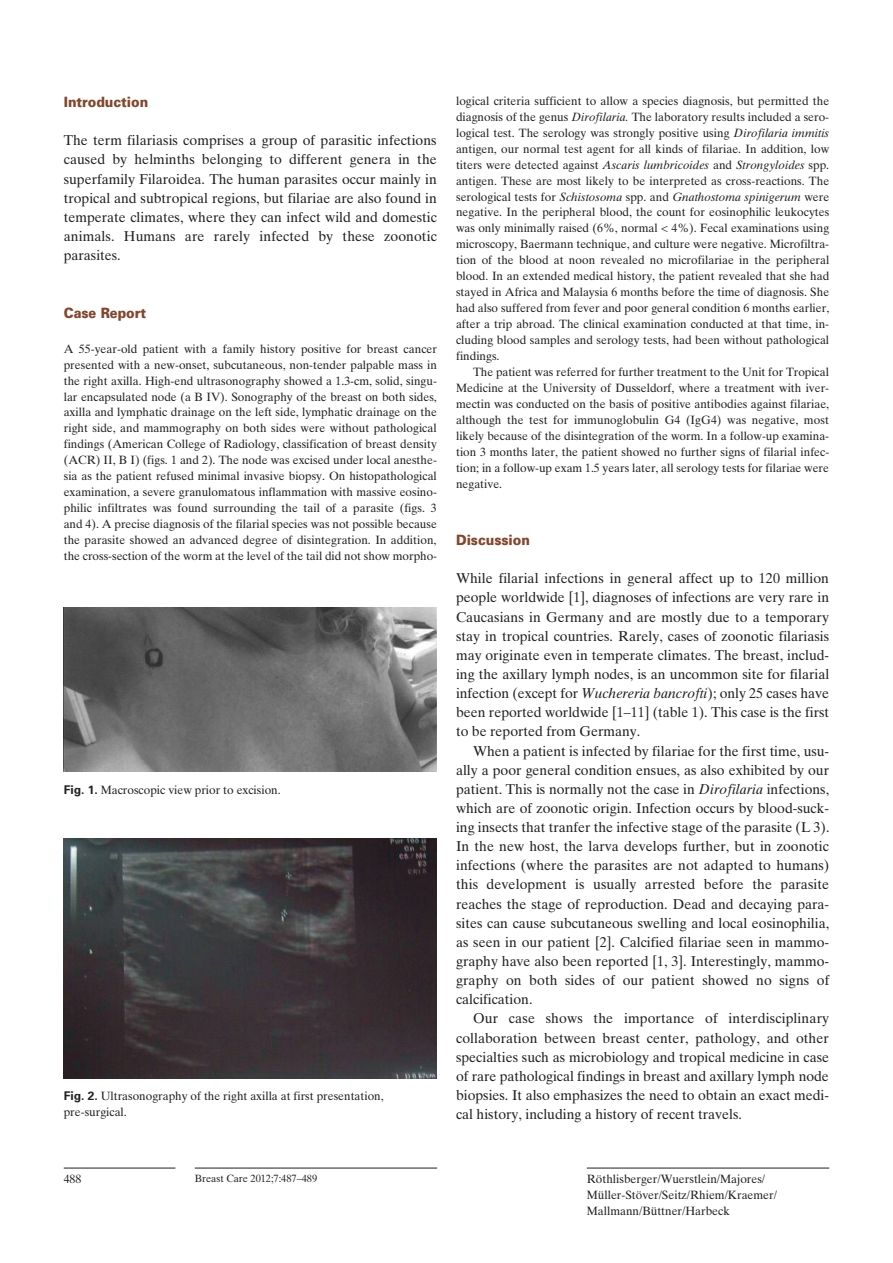
<style>
.page{position:relative;width:893px;height:1263px;background:#fff}
.page>*{position:absolute;margin:0;border:0;box-sizing:border-box;transform-origin:0 0}
.t1{font:14.25px/19.2px "Times Ten";color:#231f20;text-align:justify}
.t2{font:900 14.25px "Univers";color:#82472c;scale:.9 1}
.t3{font:12px/15.9px "Times Ten";color:#231f20;text-align:justify}
.t4{font:10.5px "Times Ten";color:#231f20}
.s1{font-family:"Univers";font-weight:700}
.s2{font-style:italic}
</style>
<div class="page">
<hr style="left:64px;top:1168px;width:111px;height:1px;background:#231f20">
<hr style="left:195px;top:1168px;width:242px;height:1px;background:#231f20">
<hr style="left:587px;top:1168px;width:242px;height:1px;background:#231f20">
<img style="left:64px;top:607px;width:373px;height:164px">
<img style="left:64px;top:839px;width:373px;height:240px">
<p class="t2" style="left:64px;top:93px;width:95px">Introduction</p>
<p class="t1" style="left:64px;top:131px;width:375px">The term filariasis comprises a group of parasitic infections caused by helminths belonging to different genera in the superfamily Filaroidea. The human parasites occur mainly in tropical and subtropical regions, but filariae are also found in temperate climates, where they can infect wild and domestic animals. Humans are rarely infected by these zoonotic parasites.</p>
<p class="t2" style="left:64px;top:304px;width:93px">Case Report</p>
<p class="t3" style="left:64px;top:341px;width:375px">A 55-year-old patient with a family history positive for breast cancer presented with a new-onset, subcutaneous, non-tender palpable mass in the right axilla. High-end ultrasonography showed a 1.3-cm, solid, singu&shy;lar encapsulated node (a B IV). Sonography of the breast on both sides, axilla and lymphatic drainage on the left side, lymphatic drainage on the right side, and mammography on both sides were without pathological findings (American College of Radiology, classification of breast density (ACR) II, B I) (figs. 1 and 2). The node was excised under local anesthe&shy;sia as the patient refused minimal invasive biopsy. On histopathological examination, a severe granulomatous inflammation with massive eosino&shy;philic infiltrates was found surrounding the tail of a parasite (figs. 3 and 4). A precise diagnosis of the filarial species was not possible because the parasite showed an advanced degree of disintegration. In addition, the cross-section of the worm at the level of the tail did not show morpho-</p>
<p class="t3" style="left:64px;top:781px;width:218px"><span class="s1">Fig. 1.</span> Macroscopic view prior to excision.</p>
<p class="t3" style="left:64px;top:1088px;width:321px"><span class="s1">Fig. 2.</span> Ultrasonography of the right axilla at first presentation, pre-surgical.</p>
<p class="t3" style="left:456px;top:93px;width:375px">logical criteria sufficient to allow a species diagnosis, but permitted the diagnosis of the genus <span class="s2">Dirofilaria.</span> The laboratory results included a sero&shy;logical test. The serology was strongly positive using <span class="s2">Dirofilaria immitis </span>antigen, our normal test agent for all kinds of filariae. In addition, low titers were detected against <span class="s2">Ascaris lumbricoides</span> and <span class="s2">Strongyloides</span> spp. antigen. These are most likely to be interpreted as cross-reactions. The serological tests for <span class="s2">Schistosoma</span> spp. and <span class="s2">Gnathostoma spinigerum</span> were negative. In the peripheral blood, the count for eosinophilic leukocytes was only minimally raised (6%, normal &lt; 4%). Fecal examinations using microscopy, Baermann technique, and culture were negative. Microfiltra&shy;tion of the blood at noon revealed no microfilariae in the peripheral blood. In an extended medical history, the patient revealed that she had stayed in Africa and Malaysia 6 months before the time of diagnosis. She had also suffered from fever and poor general condition 6 months earlier, after a trip abroad. The clinical examination conducted at that time, in&shy;cluding blood samples and serology tests, had been without pathological findings.</p>
<p class="t3" style="left:456px;top:364px;width:375px;text-indent:17px">The patient was referred for further treatment to the Unit for Tropical Medicine at the University of Dusseldorf, where a treatment with iver&shy;mectin was conducted on the basis of positive antibodies against filariae, although the test for immunoglobulin G4 (IgG4) was negative, most likely because of the disintegration of the worm. In a follow-up examina&shy;tion 3 months later, the patient showed no further signs of filarial infec&shy;tion; in a follow-up exam 1.5 years later, all serology tests for filariae were negative.</p>
<p class="t2" style="left:456px;top:531px;width:84px">Discussion</p>
<p class="t1" style="left:456px;top:569px;width:375px">While filarial infections in general affect up to 120 million people worldwide [1], diagnoses of infections are very rare in Caucasians in Germany and are mostly due to a temporary stay in tropical countries. Rarely, cases of zoonotic filariasis may originate even in temperate climates. The breast, includ&shy;ing the axillary lymph nodes, is an uncommon site for filarial infection (except for <span class="s2">Wuchereria bancrofti</span>); only 25 cases have been reported worldwide [1–11] (table 1). This case is the first to be reported from Germany.</p>
<p class="t1" style="left:456px;top:741px;width:375px;text-indent:17px">When a patient is infected by filariae for the first time, usu&shy;ally a poor general condition ensues, as also exhibited by our patient. This is normally not the case in <span class="s2">Dirofilaria</span> infections, which are of zoonotic origin. Infection occurs by blood-suck&shy;ing insects that tranfer the infective stage of the parasite (L 3).<br>In the new host, the larva develops further, but in zoonotic infections (where the parasites are not adapted to humans) this development is usually arrested before the parasite reaches the stage of reproduction. Dead and decaying para&shy;sites can cause subcutaneous swelling and local eosinophilia, as seen in our patient [2]. Calcified filariae seen in mammo&shy;graphy have also been reported [1, 3]. Interestingly, mammo&shy;graphy on both sides of our patient showed no signs of calcification.</p>
<p class="t1" style="left:456px;top:1009px;width:375px;text-indent:17px">Our case shows the importance of interdisciplinary collaboration between breast center, pathology, and other specialties such as microbiology and tropical medicine in case of rare pathological findings in breast and axillary lymph node biopsies. It also emphasizes the need to obtain an exact medi&shy;cal history, including a history of recent travels.</p>
<p class="t3" style="left:64px;top:1171px;width:19px">488</p>
<p class="t4" style="left:195px;top:1172px;width:124px">Breast Care 2012;7:487–489</p>
<p class="t3" style="left:587px;top:1171px;width:192px;text-align:left">Röthlisberger/Wuerstlein/Majores/<br>Müller-Stöver/Seitz/Rhiem/Kraemer/<br>Mallmann/Büttner/Harbeck</p>
</div>
